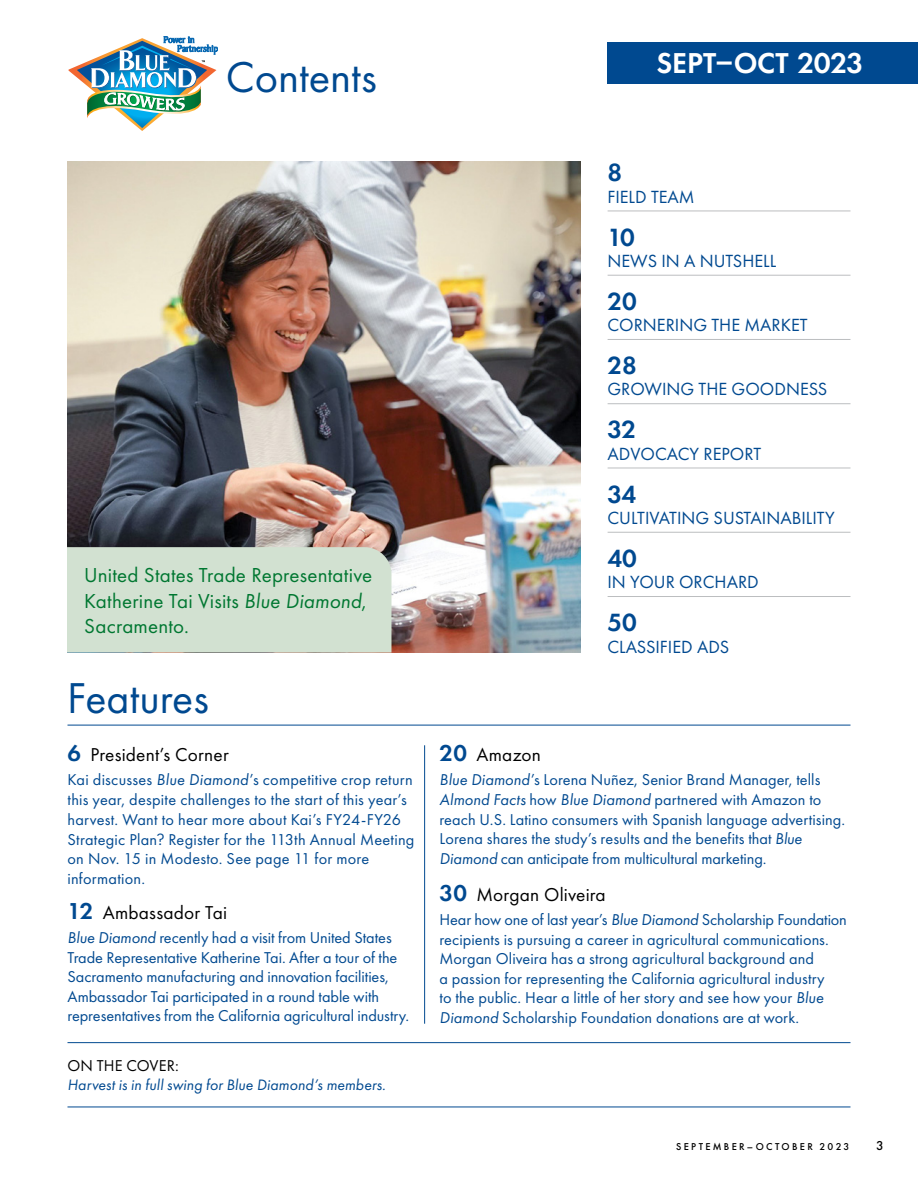
<style>
.page{position:relative;width:918px;height:1188px;background:#fff}
.page>*{position:absolute;margin:0;border:0;box-sizing:border-box;transform-origin:0 0}
.t1{font:44.7px "Futura PT";color:#004990}
.t2{font:600 29.85px "Futura PT";letter-spacing:-.01em;color:#fff}
.t3{font:600 25.95px "Futura PT";color:#004990}
.t4{font:21px/25.5px "Futura PT";letter-spacing:.01em;color:#007731}
.t5{font:19.35px "Futura PT";letter-spacing:.01em;color:#000}
.t6{font:18.3px "Futura PT";color:#004990}
.t7{font:16.35px/19.5px "Futura PT";letter-spacing:.005em;color:#004990}
.t8{font:16.35px "Futura PT";letter-spacing:.01em;color:#000}
.t9{font:italic 15.75px "Futura PT";letter-spacing:.005em;color:#004990}
.t10{font:500 13.35px "Futura PT";color:#000}
.t11{font:500 10.35px "Futura PT";letter-spacing:.225em;color:#000}
.s1{font-style:italic}
.s2{font-weight:600;font-size:23.85px;color:#004990}
.s3{font-family:"Neutra Text";font-size:16.8px}
</style>
<div class="page">
<div style="left:607px;top:43px;width:311px;height:41px;background:#004990"></div>
<hr style="left:68px;top:1107px;width:782px;height:1px;background:#004990">
<hr style="left:68px;top:1042px;width:782px;height:1px;background:#004990">
<img style="left:67px;top:161px;width:513px;height:491px">
<div style="left:67px;top:547px;width:324px;height:106px;background:#d2e1d1"></div>
<hr style="left:608px;top:532px;width:242px;height:1px;background:#bcbec0">
<hr style="left:608px;top:596px;width:242px;height:1px;background:#bcbec0">
<hr style="left:608px;top:468px;width:242px;height:1px;background:#bcbec0">
<hr style="left:608px;top:403px;width:242px;height:1px;background:#bcbec0">
<hr style="left:608px;top:339px;width:242px;height:1px;background:#bcbec0">
<hr style="left:608px;top:275px;width:242px;height:1px;background:#bcbec0">
<hr style="left:608px;top:211px;width:242px;height:1px;background:#bcbec0">
<hr style="left:68px;top:725px;width:782px;height:1px;background:#004990">
<hr style="left:424px;top:745px;width:1px;height:279px;background:#004990">
<img style="left:69px;top:36px;width:148px;height:95px">
<h2 class="t1" style="left:226px;top:50px;width:152px">Contents</h2>
<p class="t2" style="left:657px;top:44px;width:208px">SEPT–OCT 2023</p>
<p class="t4" style="left:84px;top:563px;width:290px">United States Trade Representative<br>Katherine Tai Visits <span class="s1">Blue Diamond</span>,<br>Sacramento.</p>
<h2 class="t1" style="left:67px;top:672px;width:143px">Features</h2>
<h3 class="t5" style="left:68px;top:744px;width:163px"><span class="s2">6</span> President’s Corner</h3>
<p class="t7" style="left:68px;top:770px;width:348px">Kai discusses <span class="s1">Blue Diamond</span>’s competitive crop return this year, despite challenges to the start of this year’s harvest. Want to hear more about Kai’s FY24-FY26<br>Strategic Plan<span class="s3">?</span> Register for the 113th Annual Meeting on Nov. 15 in Modesto. See page 11 for more information.</p>
<h3 class="t5" style="left:68px;top:901px;width:161px"><span class="s2">12</span> Ambassador Tai</h3>
<p class="t7" style="left:68px;top:928px;width:343px"><span class="s1">Blue Diamond</span> recently had a visit from United States Trade Representative Katherine Tai. After a tour of the Sacramento manufacturing and innovation facilities, Ambassador Tai participated in a round table with representatives from the California agricultural industry.</p>
<h3 class="t8" style="left:68px;top:1056px;width:113px">ON THE COVER:</h3>
<p class="t9" style="left:68px;top:1076px;width:320px">Harvest is in full swing for Blue Diamond’s members.</p>
<p class="t3" style="left:607px;top:156px;width:16px">8</p>
<p class="t6" style="left:607px;top:186px;width:89px">FIELD TEAM</p>
<p class="t3" style="left:607px;top:221px;width:29px">10</p>
<p class="t6" style="left:607px;top:250px;width:170px">NEWS IN A NUTSHELL</p>
<p class="t3" style="left:607px;top:285px;width:31px">20</p>
<p class="t6" style="left:607px;top:314px;width:202px">CORNERING THE MARKET</p>
<p class="t3" style="left:607px;top:349px;width:31px">28</p>
<p class="t6" style="left:607px;top:379px;width:221px">GROWING THE GOODNESS</p>
<p class="t3" style="left:607px;top:414px;width:30px">32</p>
<p class="t6" style="left:607px;top:443px;width:155px">ADVOCACY REPORT</p>
<p class="t3" style="left:607px;top:478px;width:30px">34</p>
<p class="t6" style="left:607px;top:507px;width:229px">CULTIVATING SUSTAINABILITY</p>
<p class="t3" style="left:607px;top:542px;width:31px">40</p>
<p class="t6" style="left:607px;top:571px;width:153px">IN YOUR ORCHARD</p>
<p class="t3" style="left:607px;top:606px;width:31px">50</p>
<p class="t6" style="left:607px;top:636px;width:123px">CLASSIFIED ADS</p>
<h3 class="t5" style="left:440px;top:744px;width:103px"><span class="s2">20</span> Amazon</h3>
<p class="t7" style="left:440px;top:770px;width:407px"><span class="s1">Blue Diamond</span>’s Lorena Nuñez, Senior Brand Manager, tells <span class="s1">Almond Facts</span> how <span class="s1">Blue Diamond</span> partnered with Amazon to reach U.S. Latino consumers with Spanish language advertising.<br>Lorena shares the study’s results and the benefits that <span class="s1">Blue Diamond</span> can anticipate from multicultural marketing.</p>
<h3 class="t5" style="left:440px;top:883px;width:168px"><span class="s2">30</span> Morgan Oliveira</h3>
<p class="t7" style="left:440px;top:910px;width:409px">Hear how one of last year’s <span class="s1">Blue Diamond</span> Scholarship Foundation recipients is pursuing a career in agricultural communications.<br>Morgan Oliveira has a strong agricultural background and<br>a passion for representing the California agricultural industry<br>to the public. Hear a little of her story and see how your <span class="s1">Blue Diamond</span> Scholarship Foundation donations are at work.</p>
<p class="t11" style="left:676px;top:1140px;width:175px">SEPTEMBER–OCTOBER 2023</p>
<p class="t10" style="left:876px;top:1137px;width:9px">3</p>
</div>
